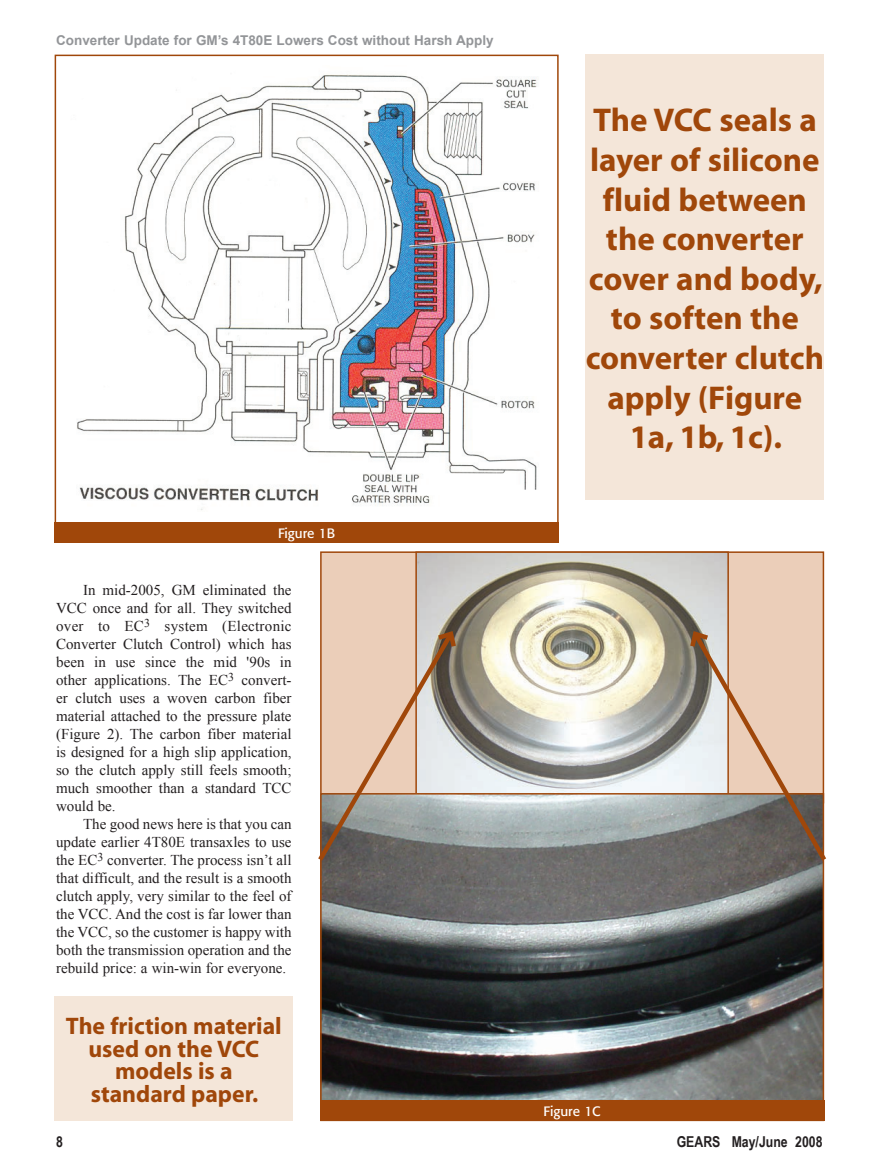
<style>
.page{position:relative;width:878px;height:1175px;background:#fff}
.page>*{position:absolute;margin:0;border:0;box-sizing:border-box;transform-origin:0 0}
.t1{font:700 33px/39.6px "Myriad";color:#a0470a;text-align:center}
.t2{font:700 24px/22.5px "Myriad";color:#a0470a;text-align:center}
.t3{font:15px/18px "Times New Roman";color:#231f20;text-align:justify}
.t4{font:700 15px "Arial Narrow";color:#231f20}
.t5{font:700 13.5px "Arial";color:#939598}
.t6{font:13.5px "Formata";color:#fff}
</style>
<div class="page">
<div style="left:321px;top:552px;width:502px;height:251px;background:#ebceb9"></div>
<img style="left:77px;top:74px;width:460px;height:436px">
<img style="left:418px;top:554px;width:308px;height:239px">
<img style="left:323px;top:796px;width:498px;height:304px">
<div style="left:55px;top:523px;width:504px;height:20px;background:#a0470a"></div>
<div style="left:320px;top:1100px;width:504px;height:21px;background:#a0470a"></div>
<div style="left:586px;top:55px;width:238px;height:445px;background:#f4e6d9"></div>
<div style="left:55px;top:997px;width:238px;height:124px;background:#f4e6d9"></div>
<svg style="left:318px;top:628px;width:141px;height:238px"></svg>
<svg style="left:687px;top:628px;width:139px;height:238px"></svg>
<p class="t5" style="left:56px;top:33px;width:439px">Converter Update for GM’s 4T80E Lowers Cost without Harsh Apply</p>
<p class="t6" style="left:278px;top:525px;width:59px">Figure 1B</p>
<p class="t3" style="left:56px;top:580px;width:237px;text-indent:27px">In mid-2005, GM eliminated the VCC once and for all. They switched over to EC<sup>3</sup> system (Electronic Converter Clutch Control) which has been in use since the mid '90s in other applications. The EC<sup>3</sup> convert&shy;er clutch uses a woven carbon fiber material attached to the pressure plate (Figure 2). The carbon fiber material is designed for a high slip application, so the clutch apply still feels smooth; much smoother than a standard TCC would be.</p>
<p class="t3" style="left:56px;top:814px;width:237px;text-indent:27px">The good news here is that you can update earlier 4T80E transaxles to use the EC<sup>3</sup> converter. The process isn’t all that difficult, and the result is a smooth clutch apply, very similar to the feel of the VCC. And the cost is far lower than the VCC, so the customer is happy with both the transmission operation and the rebuild price: a win-win for everyone.</p>
<h2 class="t2" style="left:66px;top:1016px;width:217px">The friction material used on the VCC models is a standard paper.</h2>
<h1 class="t1" style="left:586px;top:102px;width:240px">The VCC seals a layer of silicone fluid between the converter cover and body, to soften the converter clutch apply (Figure<br>1a, 1b, 1c).</h1>
<p class="t6" style="left:544px;top:1103px;width:59px">Figure 1C</p>
<p class="t4" style="left:677px;top:1133px;width:146px">GEARS May/June 2008</p>
</div>
